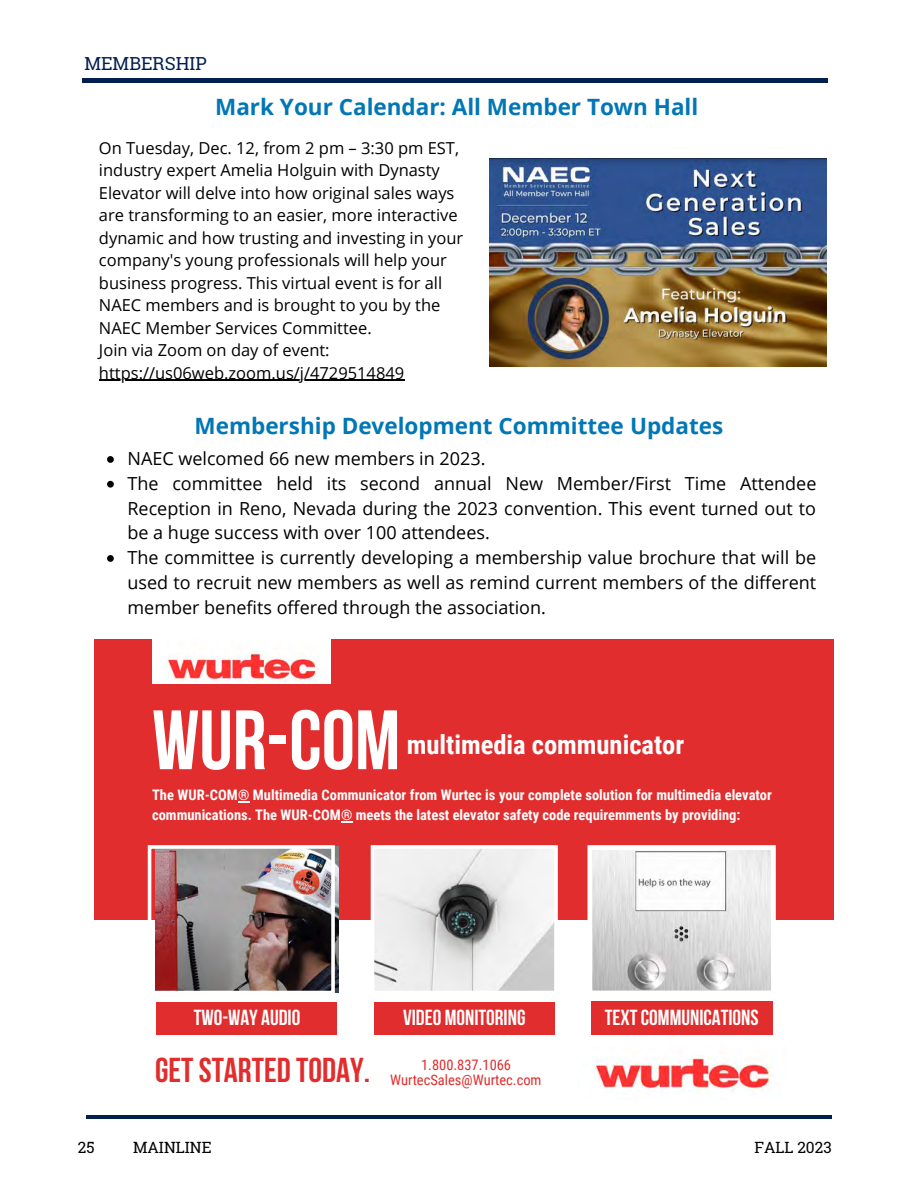
<style>
.page{position:relative;width:918px;height:1188px;background:#fff}
.page>*{position:absolute;margin:0;border:0;box-sizing:border-box;transform-origin:0 0}
.t1{font:700 84px "Bebas Neue";color:#fff}
.t2{font:700 34.5px "Bebas Neue";color:#e12d2d}
.t3{font:700 26.55px "Roboto Condensed";color:#fff}
.t4{font:700 22.5px "Open Sans";color:#0177b5}
.t5{font:700 21.75px "Bebas Neue";color:#fff}
.t6{font:18px/24.8px "Open Sans";color:#000;text-align:justify}
.t7{font:18px "Roboto Slab";color:#021f4f}
.t8{font:16.5px/22.5px "Open Sans";color:#000}
.t9{font:15.45px "Roboto Slab";color:#000}
.t10{font:700 14.55px/20.2px "Roboto Condensed";color:#fff}
.t11{font:14.55px "Roboto Condensed";color:#e12d2d}
</style>
<div class="page">
<hr style="left:82px;top:79px;width:745px;height:3px;background:#021f4f">
<hr style="left:86px;top:1116px;width:746px;height:3px;background:#021f4f">
<img style="left:489px;top:159px;width:338px;height:208px">
<div style="left:95px;top:639px;width:739px;height:281px;background:#e12d2d"></div>
<svg style="left:371px;top:845px;width:187px;height:146px;background:#d9d9d9"></svg>
<img style="left:335px;top:847px;width:4px;height:145px">
<img style="left:148px;top:845px;width:187px;height:148px">
<div style="left:156px;top:1002px;width:181px;height:32px;background:#e12d2d"></div>
<div style="left:374px;top:1002px;width:181px;height:32px;background:#e12d2d"></div>
<svg style="left:588px;top:845px;width:188px;height:146px;background:#dfdfdf"></svg>
<div style="left:591px;top:1002px;width:181px;height:32px;background:#e12d2d"></div>
<img style="left:594px;top:1055px;width:178px;height:40px">
<img style="left:152px;top:639px;width:179px;height:45px">
<hr style="left:99px;top:380px;width:306px;height:1px;background:#000">
<svg style="left:107px;top:456px;width:7px;height:7px"></svg>
<svg style="left:107px;top:481px;width:7px;height:7px"></svg>
<svg style="left:107px;top:555px;width:7px;height:7px"></svg>
<p class="t7" style="left:84px;top:52px;width:124px">MEMBERSHIP</p>
<p class="t4" style="left:215px;top:91px;width:485px">Mark Your Calendar: All Member Town Hall</p>
<p class="t8" style="left:99px;top:136px;width:366px">On Tuesday, Dec. 12, from 2 pm – 3:30 pm EST, industry expert Amelia Holguin with Dynasty Elevator will delve into how original sales ways are transforming to an easier, more interactive dynamic and how trusting and investing in your company's young professionals will help your business progress. This virtual event is for all NAEC members and is brought to you by the NAEC Member Services Committee.</p>
<p class="t8" style="left:99px;top:339px;width:232px">Join via Zoom on day of event:</p>
<p class="t8" style="left:99px;top:361px;width:307px">https://us06web.zoom.us/j/4729514849</p>
<p class="t4" style="left:195px;top:410px;width:530px">Membership Development Committee Updates</p>
<p class="t6" style="left:128px;top:446px;width:359px">NAEC welcomed 66 new members in 2023.</p>
<p class="t6" style="left:128px;top:470px;width:690px">The committee held its second annual New Member/First Time Attendee Reception in Reno, Nevada during the 2023 convention. This event turned out to be a huge success with over 100 attendees.</p>
<p class="t6" style="left:128px;top:545px;width:690px">The committee is currently developing a membership value brochure that will be used to recruit new members as well as remind current members of the different member benefits offered through the association.</p>
<p class="t1" style="left:152px;top:706px;width:250px">WUR-COM</p>
<p class="t10" style="left:152px;top:785px;width:621px">The WUR-COM® Multimedia Communicator from Wurtec is your complete solution for multimedia elevator communications. The WUR-COM® meets the latest elevator safety code requiremments by providing:</p>
<p class="t3" style="left:407px;top:730px;width:279px">multimedia communicator</p>
<p class="t5" style="left:194px;top:1008px;width:108px">TWO-WAY AUDIO</p>
<p class="t5" style="left:403px;top:1008px;width:124px">VIDEO MONITORING</p>
<p class="t5" style="left:605px;top:1008px;width:155px">TEXT COMMUNICATIONS</p>
<p class="t2" style="left:155px;top:1056px;width:217px">GET STARTED TODAY.</p>
<p class="t9" style="left:78px;top:1137px;width:18px">25</p>
<p class="t9" style="left:133px;top:1137px;width:80px">MAINLINE</p>
<p class="t11" style="left:421px;top:1056px;width:92px">1.800.837.1066</p>
<p class="t11" style="left:390px;top:1072px;width:153px">WurtecSales@Wurtec.com</p>
<p class="t9" style="left:754px;top:1137px;width:79px">FALL 2023</p>
</div>
